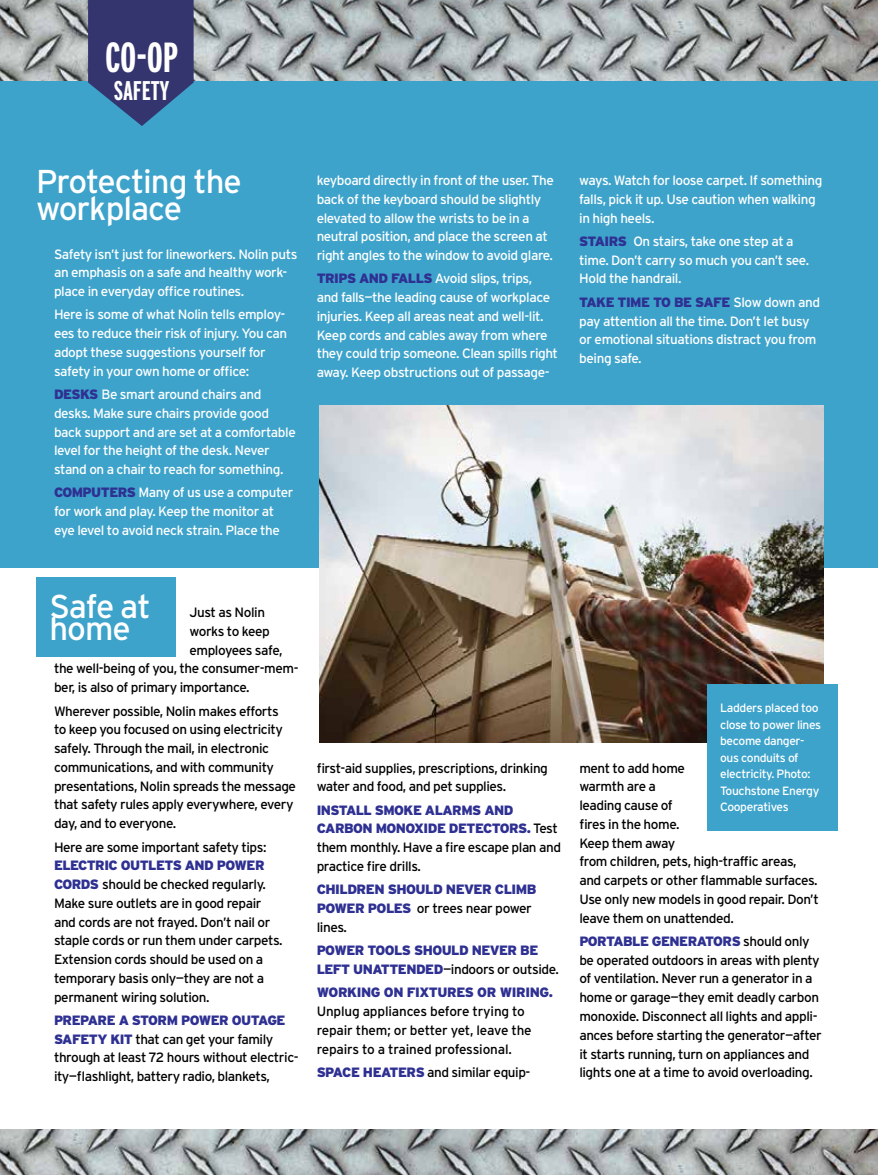
<style>
.page{position:relative;width:878px;height:1175px;background:#fff}
.page>*{position:absolute;margin:0;border:0;box-sizing:border-box;transform-origin:0 0}
.t1{font:700 extra-condensed 42px "Interstate";color:#fff}
.t2{font:33px/27px "Interstate";letter-spacing:-.03em;color:#fff}
.t3{font:700 extra-condensed 27px "Interstate";color:#fff}
.t4{font:13.5px/18.8px "Interstate";letter-spacing:-.03em;color:#000}
.t5{font:13.5px/18.8px "Interstate";letter-spacing:-.03em;color:#fff}
.t6{font:900 13.5px/18.8px "Interstate";letter-spacing:-.04em;color:#2e3092}
.t7{font:13.5px/18.8px "Interstate";letter-spacing:-.01em;color:#000}
.t8{font:12px/16.5px "Interstate";letter-spacing:-.03em;color:#fff}
.s1{font-weight:900;color:#2e3092}
.s2{font-weight:400;color:#fff}
.s3{font-weight:400;color:#000}
</style>
<div class="page">
<img style="left:0;top:0;width:878px;height:81px">
<img style="left:0;top:1130px;width:878px;height:44px">
<div style="left:0;top:81px;width:878px;height:486px;background:#3ea3cb"></div>
<div style="left:36px;top:578px;width:140px;height:79px;background:#3ea3cb"></div>
<img style="left:320px;top:405px;width:504px;height:337px">
<div style="left:706px;top:684px;width:131px;height:146px;background:#3ea3cb"></div>
<svg style="left:88px;top:0;width:106px;height:126px"></svg>
<h1 class="t1" style="left:105px;top:34px;width:75px">CO-OP</h1>
<h3 class="t3" style="left:114px;top:76px;width:57px">SAFETY</h3>
<h2 class="t2" style="left:36px;top:167px;width:207px">Protecting the workplace</h2>
<p class="t5" style="left:54px;top:244px;width:245px">Safety isn’t just for lineworkers. Nolin puts an emphasis on a safe and healthy work&shy;place in everyday office routines.</p>
<p class="t5" style="left:54px;top:305px;width:235px">Here is some of what Nolin tells employ&shy;ees to reduce their risk of injury. You can adopt these suggestions yourself for safety in your own home or office:</p>
<p class="t5" style="left:54px;top:385px;width:243px"><span class="s1">DESKS</span> Be smart around chairs and desks. Make sure chairs provide good back support and are set at a comfortable level for the height of the desk. Never stand on a chair to reach for something.</p>
<p class="t5" style="left:54px;top:483px;width:241px"><span class="s1">COMPUTERS</span> Many of us use a computer for work and play. Keep the monitor at eye level to avoid neck strain. Place the</p>
<p class="t5" style="left:316px;top:171px;width:239px">keyboard directly in front of the user. The back of the keyboard should be slightly elevated to allow the wrists to be in a neutral position, and place the screen at right angles to the window to avoid glare.</p>
<p class="t5" style="left:316px;top:269px;width:243px"><span class="s1">TRIPS AND FALLS</span> Avoid slips, trips,<br>and falls—the leading cause of workplace injuries. Keep all areas neat and well-lit.<br>Keep cords and cables away from where they could trip someone. Clean spills right away. Keep obstructions out of passage-</p>
<p class="t5" style="left:579px;top:171px;width:244px">ways. Watch for loose carpet. If something falls, pick it up. Use caution when walking in high heels.</p>
<p class="t5" style="left:579px;top:232px;width:231px"><span class="s1">STAIRS</span> On stairs, take one step at a time. Don’t carry so much you can’t see.<br>Hold the handrail.</p>
<p class="t5" style="left:579px;top:292px;width:242px"><span class="s1">TAKE TIME TO BE SAFE</span> Slow down and pay attention all the time. Don’t let busy or emotional situations distract you from being safe.</p>
<h2 class="t2" style="left:50px;top:592px;width:103px">Safe at</h2>
<h2 class="t2" style="left:50px;top:615px;width:83px">home</h2>
<p class="t4" style="left:189px;top:603px;width:77px">Just as Nolin</p>
<p class="t4" style="left:189px;top:621px;width:82px">works to keep</p>
<p class="t4" style="left:189px;top:640px;width:94px">employees safe,</p>
<p class="t4" style="left:54px;top:659px;width:246px">the well-being of you, the consumer-mem-</p>
<p class="t4" style="left:54px;top:678px;width:197px">ber, is also of primary importance.</p>
<p class="t4" style="left:54px;top:701px;width:243px">Wherever possible, Nolin makes efforts<br>to keep you focused on using electricity safely. Through the mail, in electronic communications, and with community presentations, Nolin spreads the message that safety rules apply everywhere, every day, and to everyone.</p>
<p class="t4" style="left:54px;top:837px;width:214px">Here are some important safety tips:</p>
<p class="t4" style="left:54px;top:856px;width:230px"><span class="s1">ELECTRIC OUTLETS AND POWER CORDS</span> should be checked regularly.<br>Make sure outlets are in good repair and cords are not frayed. Don’t nail or staple cords or run them under carpets.<br>Extension cords should be used on a temporary basis only—they are not a permanent wiring solution.</p>
<p class="t4" style="left:54px;top:1010px;width:246px"><span class="s1">PREPARE A STORM POWER OUTAGE SAFETY KIT</span> that can get your family through at least 72 hours without electric&shy;ity—flashlight, battery radio, blankets,</p>
<p class="t4" style="left:316px;top:758px;width:233px">first-aid supplies, prescriptions, drinking water and food, and pet supplies.</p>
<p class="t4" style="left:316px;top:800px;width:246px"><span class="s1">INSTALL SMOKE ALARMS AND<br>CARBON MONOXIDE DETECTORS.</span> Test them monthly. Have a fire escape plan and practice fire drills.</p>
<p class="t6" style="left:316px;top:880px;width:221px">CHILDREN SHOULD NEVER CLIMB<br>POWER POLES<span class="s2">,</span> <span class="s3">or trees near power lines.</span></p>
<p class="t6" style="left:316px;top:940px;width:244px">POWER TOOLS SHOULD NEVER BE<br>LEFT UNATTENDED<span class="s3">—indoors or outside.</span></p>
<p class="t6" style="left:316px;top:983px;width:238px">WORKING ON FIXTURES OR WIRING.</p>
<p class="t7" style="left:316px;top:1001px;width:216px">Unplug appliances before trying to repair them; or better yet, leave the repairs to a trained professional.</p>
<p class="t4" style="left:316px;top:1062px;width:215px"><span class="s1">SPACE HEATERS</span> and similar equip-</p>
<p class="t8" style="left:720px;top:699px;width:103px">Ladders placed too close to power lines become danger&shy;ous conduits of electricity. Photo:<br>Touchstone Energy<br>Cooperatives</p>
<p class="t4" style="left:579px;top:758px;width:241px">ment to add home<br>warmth are a<br>leading cause of<br>fires in the home.<br>Keep them away<br>from children, pets, high-traffic areas, and carpets or other flammable surfaces.<br>Use only new models in good repair. Don’t leave them on unattended.</p>
<p class="t4" style="left:579px;top:931px;width:244px"><span class="s1">PORTABLE GENERATORS</span> should only be operated outdoors in areas with plenty of ventilation. Never run a generator in a home or garage—they emit deadly carbon monoxide. Disconnect all lights and appli&shy;ances before starting the generator—after it starts running, turn on appliances and lights one at a time to avoid overloading.</p>
</div>
